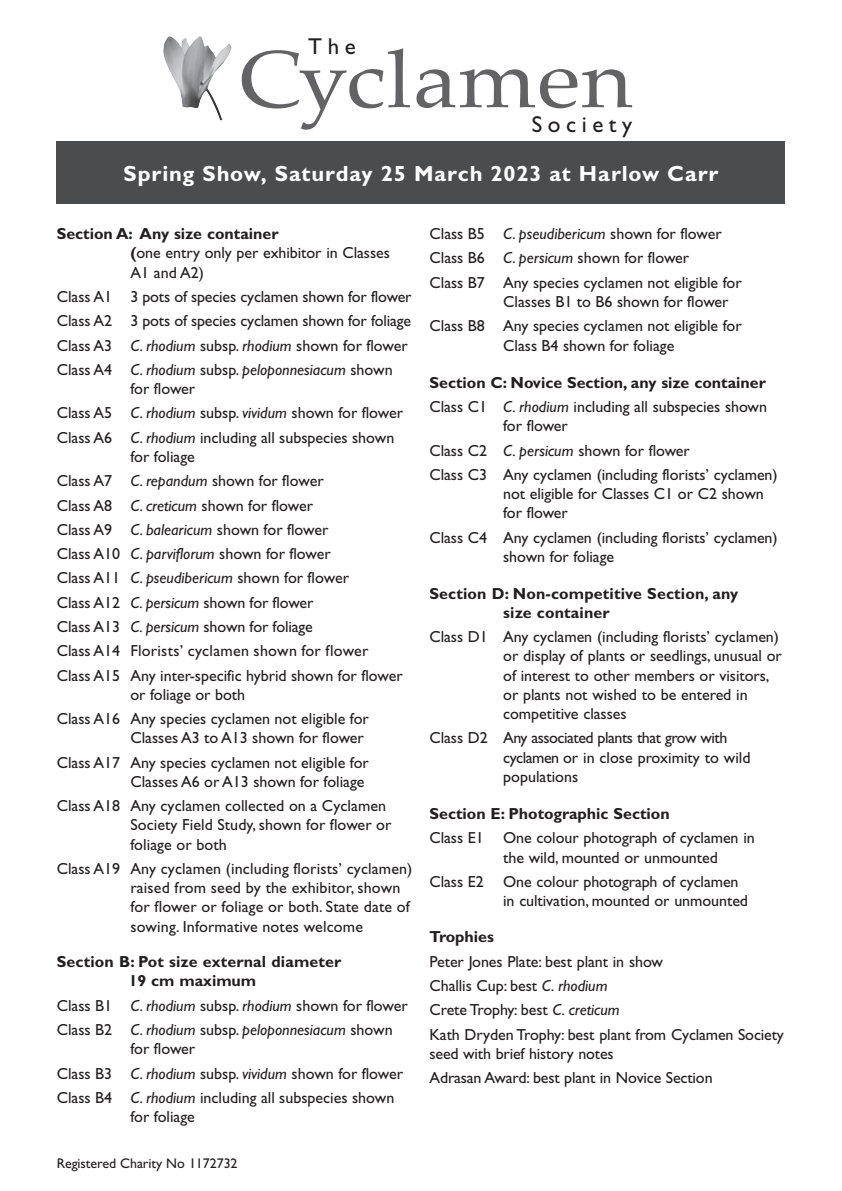
<style>
.page{position:relative;width:842px;height:1191px;background:#fff}
.page>*{position:absolute;margin:0;border:0;box-sizing:border-box;transform-origin:0 0}
.t1{font:23px "Gill Sans";letter-spacing:.24em;color:#231f20}
.t2{font:700 22px "Gill Sans Tur";letter-spacing:.04em;color:#fff}
.body{font:16px/19.2px "Gill Sans Tur";letter-spacing:-.005em;color:#231f20}
.body-2{font:700 16px/19.2px "Gill Sans Tur";color:#231f20}
.body-3{font:16px/19.2px "Gill Sans Tur";letter-spacing:-.025em;color:#231f20}
.body-4{font:16px "Gill Sans Tur";letter-spacing:.015em;color:#231f20}
.body-5{font:14px "Gill Sans Tur";letter-spacing:-.005em;color:#231f20}
.s1{font-weight:700}
.s2{font-style:italic}
</style>
<div class="page">
<div style="left:57px;top:142px;width:728px;height:62px;background:#4b4c4d"></div>
<svg style="left:242px;top:49px;width:168px;height:81px"></svg>
<svg style="left:416px;top:69px;width:216px;height:39px"></svg>
<img style="left:163px;top:36px;width:69px;height:84px">
<p class="t1" style="left:308px;top:33px;width:49px">The</p>
<p class="t1" style="left:532px;top:111px;width:102px">Society</p>
<p class="t2" style="left:124px;top:161px;width:596px">Spring Show, Saturday 25 March 2023 at Harlow Carr</p>
<p class="body" style="left:130px;top:224px;width:261px;text-indent:-74px"><span class="s1">Section A: Any size container<br>(</span>one entry only per exhibitor in Classes<br>A1 and A2)</p>
<p class="body" style="left:57px;top:287px;width:356px">Class A1 3 pots of species cyclamen shown for flower</p>
<p class="body" style="left:57px;top:311px;width:356px">Class A2 3 pots of species cyclamen shown for foliage</p>
<p class="body" style="left:57px;top:335px;width:353px">Class A3 <span class="s2">C. rhodium</span> subsp. <span class="s2">rhodium</span> shown for flower</p>
<p class="body" style="left:130px;top:360px;width:264px;text-indent:-74px">Class A4 <span class="s2">C. rhodium</span> subsp. <span class="s2">peloponnesiacum</span> shown for flower</p>
<p class="body" style="left:57px;top:403px;width:348px">Class A5 <span class="s2">C. rhodium</span> subsp. <span class="s2">vividum</span> shown for flower</p>
<p class="body" style="left:130px;top:427px;width:265px;text-indent:-74px">Class A6 <span class="s2">C. rhodium</span> including all subspecies shown for foliage</p>
<p class="body" style="left:57px;top:471px;width:268px">Class A7 <span class="s2">C. repandum</span> shown for flower</p>
<p class="body" style="left:57px;top:495px;width:258px">Class A8 <span class="s2">C. creticum</span> shown for flower</p>
<p class="body" style="left:57px;top:520px;width:273px">Class A9 <span class="s2">C. balearicum</span> shown for flower</p>
<p class="body" style="left:57px;top:544px;width:276px">Class A10 <span class="s2">C. parviflorum</span> shown for flower</p>
<p class="body" style="left:57px;top:568px;width:294px">Class A11 <span class="s2">C. pseudibericum</span> shown for flower</p>
<p class="body" style="left:57px;top:592px;width:258px">Class A12 <span class="s2">C. persicum</span> shown for flower</p>
<p class="body" style="left:57px;top:617px;width:258px">Class A13 <span class="s2">C. persicum</span> shown for foliage</p>
<p class="body-4" style="left:57px;top:642px;width:313px">Class A14 Florists’ cyclamen shown for flower</p>
<p class="body" style="left:130px;top:665px;width:274px;text-indent:-74px">Class A15 Any inter-specific hybrid shown for flower or foliage or both</p>
<p class="body" style="left:130px;top:709px;width:240px;text-indent:-74px">Class A16 Any species cyclamen not eligible for<br>Classes A3 to A13 shown for flower</p>
<p class="body" style="left:57px;top:752px;width:314px;text-align:right">Class A17 Any species cyclamen not eligible for<br>Classes A6 or A13 shown for foliage</p>
<p class="body" style="left:130px;top:796px;width:263px;text-indent:-74px">Class A18 Any cyclamen collected on a Cyclamen<br>Society Field Study, shown for flower or foliage or both</p>
<p class="body" style="left:130px;top:859px;width:284px;text-indent:-74px">Class A19 Any cyclamen (including florists’ cyclamen) raised from seed by the exhibitor, shown for flower or foliage or both. State date of sowing. Informative notes welcome</p>
<p class="body-2" style="left:129px;top:952px;width:214px;text-indent:-72px">Section B: Pot size external diameter<br>19 cm maximum</p>
<p class="body" style="left:57px;top:995px;width:353px">Class B1 <span class="s2">C. rhodium</span> subsp. <span class="s2">rhodium</span> shown for flower</p>
<p class="body" style="left:130px;top:1020px;width:264px;text-indent:-74px">Class B2 <span class="s2">C. rhodium</span> subsp. <span class="s2">peloponnesiacum</span> shown for flower</p>
<p class="body" style="left:57px;top:1063px;width:348px">Class B3 <span class="s2">C. rhodium</span> subsp. <span class="s2">vividum</span> shown for flower</p>
<p class="body" style="left:130px;top:1087px;width:265px;text-indent:-74px">Class B4 <span class="s2">C. rhodium</span> including all subspecies shown for foliage</p>
<p class="body-5" style="left:57px;top:1155px;width:182px">Registered Charity No 1172732</p>
<p class="body" style="left:429px;top:224px;width:294px">Class B5 <span class="s2">C. pseudibericum</span> shown for flower</p>
<p class="body" style="left:429px;top:248px;width:261px">Class B6 <span class="s2">C. persicum</span> shown for flower</p>
<p class="body" style="left:503px;top:273px;width:240px;text-indent:-74px">Class B7 Any species cyclamen not eligible for<br>Classes B1 to B6 shown for flower</p>
<p class="body" style="left:429px;top:316px;width:314px;text-align:center">Class B8 Any species cyclamen not eligible for<br>Class B4 shown for foliage</p>
<p class="body-2" style="left:429px;top:373px;width:338px">Section C: Novice Section, any size container</p>
<p class="body" style="left:503px;top:397px;width:265px;text-indent:-74px">Class C1 <span class="s2">C. rhodium</span> including all subspecies shown for flower</p>
<p class="body" style="left:429px;top:440px;width:262px">Class C2 <span class="s2">C. persicum</span> shown for flower</p>
<p class="body" style="left:503px;top:465px;width:276px;text-indent:-74px">Class C3 Any cyclamen (including florists’ cyclamen) not eligible for Classes C1 or C2 shown for flower</p>
<p class="body" style="left:503px;top:527px;width:276px;text-indent:-74px">Class C4 Any cyclamen (including florists’ cyclamen) shown for foliage</p>
<p class="body-2" style="left:503px;top:583px;width:237px;text-indent:-74px">Section D: Non-competitive Section, any size container</p>
<p class="body" style="left:503px;top:627px;width:280px;text-indent:-74px">Class D1 Any cyclamen (including florists’ cyclamen) or display of plants or seedlings, unusual or of interest to other members or visitors, or plants not wished to be entered in competitive classes</p>
<p class="body-3" style="left:503px;top:728px;width:249px;text-indent:-74px">Class D2 Any associated plants that grow with cyclamen or in close proximity to wild populations</p>
<p class="body-2" style="left:429px;top:804px;width:242px">Section E: Photographic Section</p>
<p class="body" style="left:503px;top:828px;width:253px;text-indent:-74px">Class E1 One colour photograph of cyclamen in the wild, mounted or unmounted</p>
<p class="body" style="left:503px;top:872px;width:246px;text-indent:-74px">Class E2 One colour photograph of cyclamen in cultivation, mounted or unmounted</p>
<p class="body-2" style="left:429px;top:927px;width:66px">Trophies</p>
<p class="body" style="left:429px;top:951px;width:235px">Peter Jones Plate: best plant in show</p>
<p class="body" style="left:429px;top:976px;width:180px">Challis Cup: best <span class="s2">C. rhodium</span></p>
<p class="body" style="left:429px;top:1000px;width:192px">Crete Trophy: best <span class="s2">C. creticum</span></p>
<p class="body" style="left:429px;top:1024px;width:356px">Kath Dryden Trophy: best plant from Cyclamen Society seed with brief history notes</p>
<p class="body" style="left:429px;top:1068px;width:285px">Adrasan Award: best plant in Novice Section</p>
</div>
